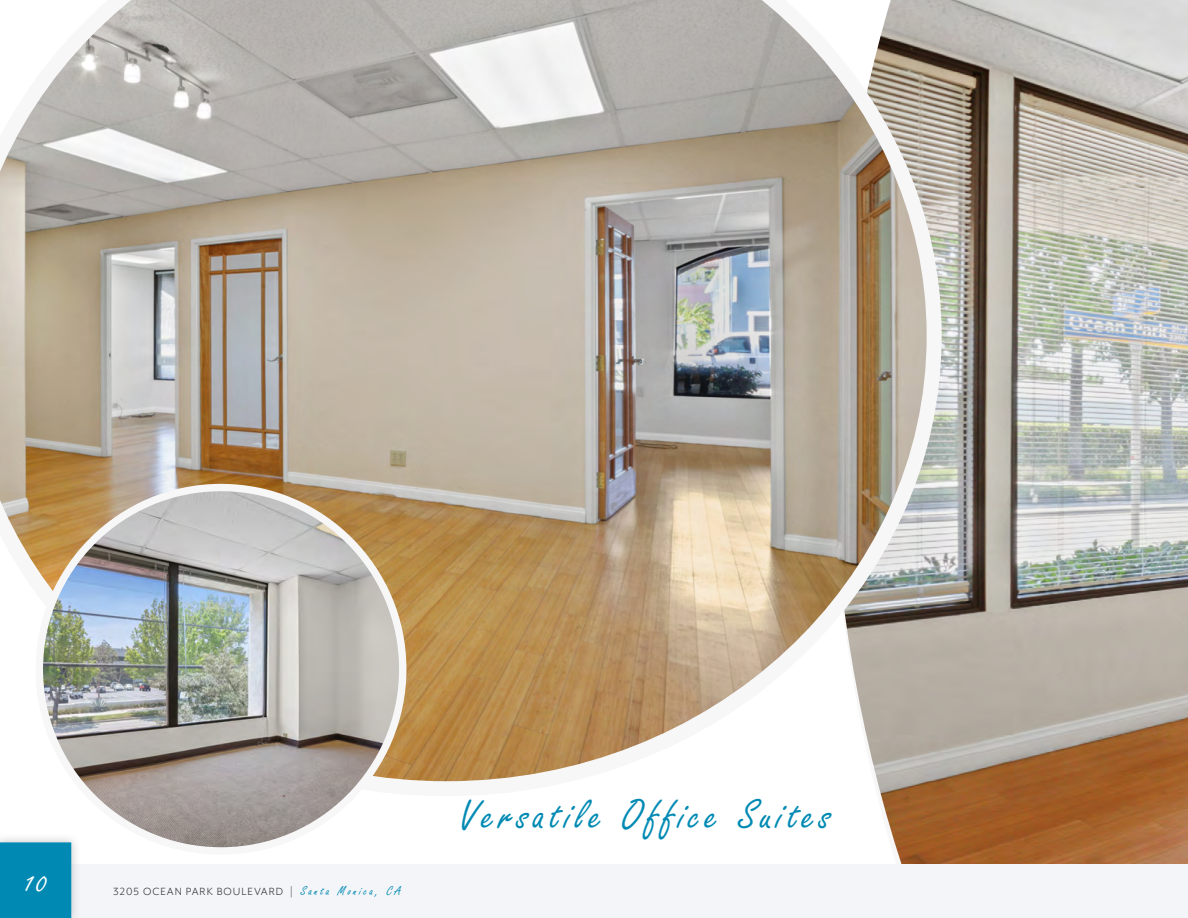
<style>
.page{position:relative;width:1188px;height:918px;background:#fff}
.page>*{position:absolute;margin:0;border:0;box-sizing:border-box;transform-origin:0 0}
.Cover_light_text{font:45px "Freestyle Script";letter-spacing:.1em;color:#008ab3}
.t1{font:31.5px "Freestyle Script";color:#fff}
.t2{font:13.5px "Freestyle Script";letter-spacing:.18em;color:#008ab3}
.t3{font:12px "Mr Eaves Mod OT";letter-spacing:.08em;color:#333432}
.s1{font-family:"Mr Eaves Mod OT";font-size:14.4px;color:#333432}
</style>
<div class="page">
<img style="left:881px;top:0;width:307px;height:864px">
<img style="left:0;top:0;width:942px;height:796px">
<img style="left:39px;top:488px;width:364px;height:363px;border-radius:182px">
<div style="left:0;top:864px;width:1188px;height:54px;background:#f4f5f8"></div>
<div style="left:0;top:833px;width:81px;height:85px;background:#b2b3b7;opacity:.75"></div>
<div style="left:0;top:842px;width:71px;height:76px;background:#008ab3"></div>
<h2 class="t1" style="left:24px;top:865px;width:25px">10</h2>
<p class="t3" style="left:113px;top:885px;width:171px">3205 OCEAN PARK BOULEVARD</p>
<p class="t2" style="left:290px;top:883px;width:112px"><span class="s1">|</span> Santa Monica, CA</p>
<p class="Cover_light_text" style="left:460px;top:791px;width:373px">Versatile Office Suites</p>
</div>
